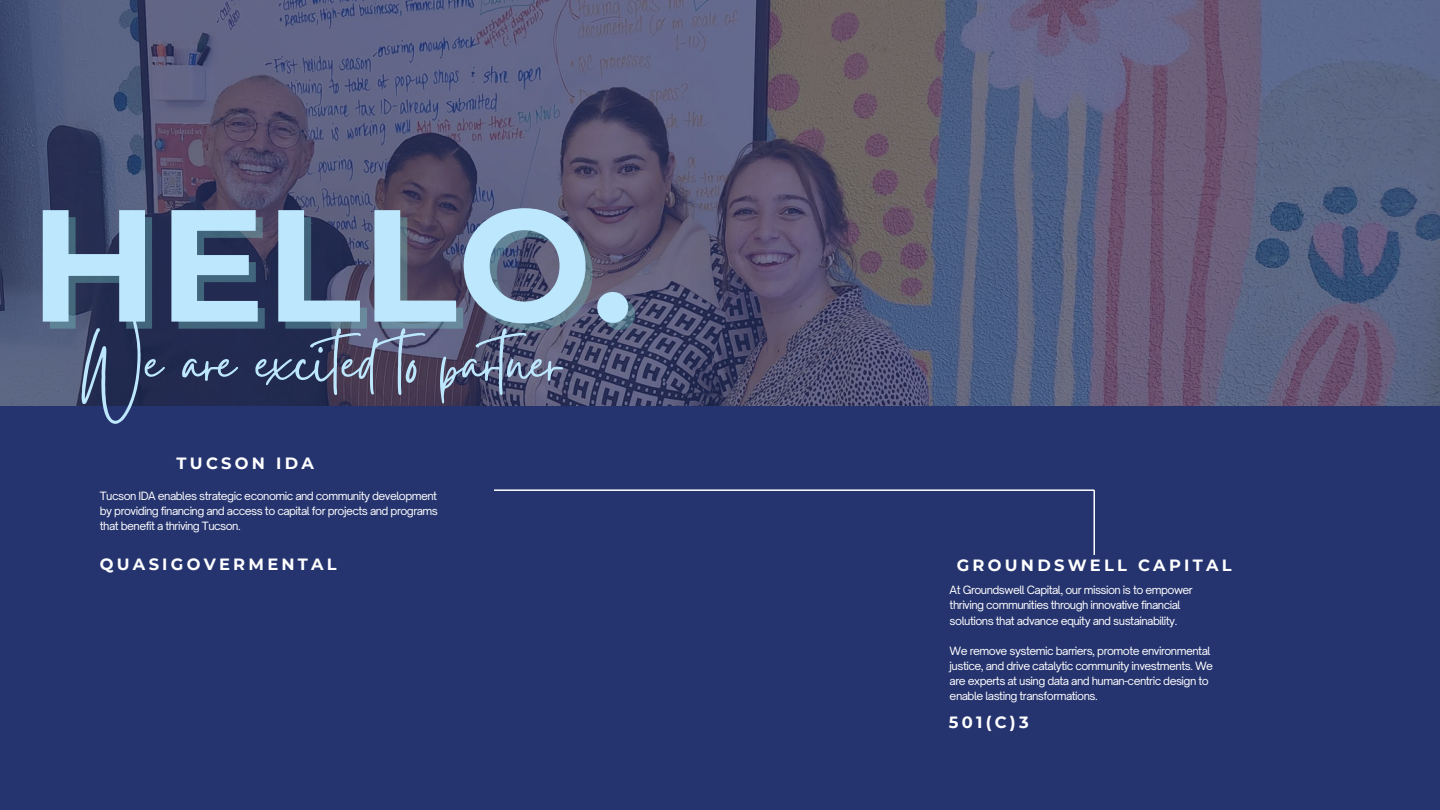
<style>
.page{position:relative;width:1440px;height:810px;background:#25346f}
.page>*{position:absolute;margin:0;border:0;box-sizing:border-box;transform-origin:0 0}
.t1{font:700 159.3px "Montserrat";color:#bce7fd}
.t2{font:78.8px "Gistesy";color:#bce7fd}
.t3{font:700 16.3px "Montserrat";letter-spacing:.2em;color:#fff}
.t4{font:10.9px/15.1px "Open Sauce One";letter-spacing:-.045em;color:#fff}
</style>
<div class="page">
<img style="left:0;top:0;width:1440px;height:405px">
<hr style="left:494px;top:489px;width:600px;height:2px;background:#fff">
<hr style="left:1094px;top:490px;width:1px;height:65px;background:#fff">
<p class="t1" style="left:30px;top:167px;width:606px">HELLO.</p>
<h1 class="t2" style="left:82px;top:308px;width:480px">We are excited to partner</h1>
<h3 class="t3" style="left:177px;top:453px;width:139px">TUCSON IDA</h3>
<p class="t4" style="left:100px;top:488px;width:340px;text-align:justify">Tucson IDA enables strategic economic and community development by providing financing and access to capital for projects and programs that benefit a thriving Tucson.</p>
<p class="t3" style="left:100px;top:555px;width:238px">QUASIGOVERMENTAL</p>
<p class="t3" style="left:957px;top:555px;width:276px">GROUNDSWELL CAPITAL</p>
<h2 class="t4" style="left:950px;top:583px;width:245px">At Groundswell Capital, our mission is to empower thriving communities through innovative financial solutions that advance equity and sustainability.</h2>
<h3 class="t4" style="left:950px;top:643px;width:265px">We remove systemic barriers, promote environmental justice, and drive catalytic community investments. We are experts at using data and human-centric design to enable lasting transformations.</h3>
<h3 class="t3" style="left:949px;top:712px;width:81px">501(C)3</h3>
</div>
